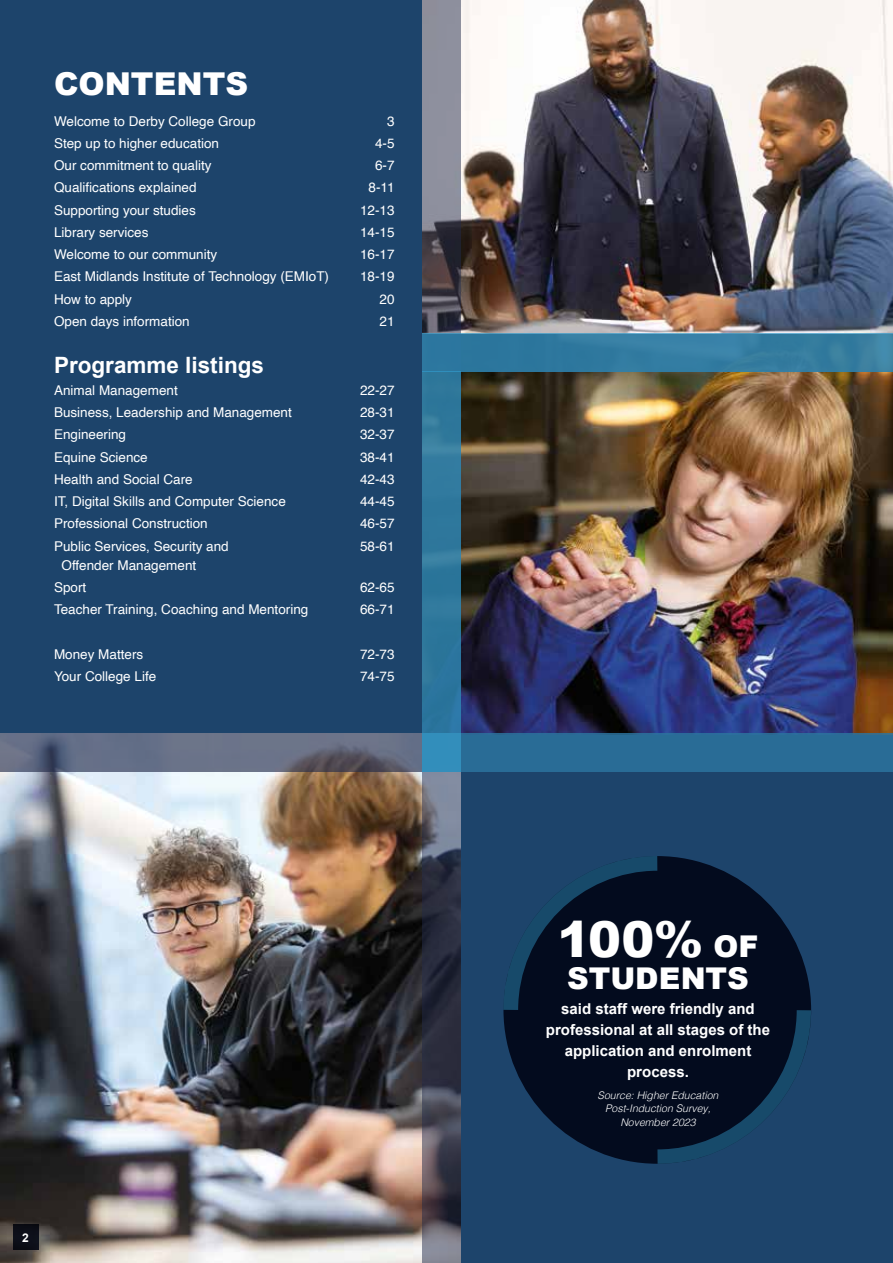
<style>
.page{position:relative;width:893px;height:1263px;background:#1d446b}
.page>*{position:absolute;margin:0;border:0;box-sizing:border-box;transform-origin:0 0}
.Stats{font:900 49.5px "Arial";color:#fff}
.Section_Header{font:900 31.5px "Arial";color:#fff}
.Stats-2{font:900 30px "Arial";color:#fff}
.t1{font:700 22.5px "Arial";color:#fff}
.Stats_detail{font:700 15px/21px "Arial";color:#fff;text-align:center}
.t2{font:13.5px "Helvetica";color:#fff}
.t3{font:700 12px "Arial";color:#fff}
.Stats_Source{font:italic 300 10.5px/13.5px "Helvetica";color:#fff;text-align:center}
.s1{font-size:30px}
</style>
<div class="page">
<svg style="left:503px;top:856px;width:309px;height:308px"></svg>
<img style="left:461px;top:0;width:432px;height:734px">
<img style="left:0;top:772px;width:422px;height:491px">
<svg style="left:0;top:734px;width:422px;height:38px;fill:#677088"></svg>
<svg style="left:422px;top:0;width:39px;height:1263px"></svg>
<div style="left:422px;top:372px;width:39px;height:400px;background:linear-gradient(to bottom,#337b9c,#2a749d)"></div>
<div style="left:422px;top:333px;width:470px;height:39px;background:#327a9f"></div>
<svg style="left:422px;top:734px;width:471px;height:38px;fill:#296c96"></svg>
<div style="left:13px;top:1225px;width:25px;height:25px;background:#0c0e19"></div>
<h1 class="Section_Header" style="left:54px;top:61px;width:196px">CONTENTS</h1>
<p class="t2" style="left:54px;top:110px;width:203px">Welcome to Derby College Group</p>
<p class="t2" style="left:387px;top:110px;width:9px">3</p>
<p class="t2" style="left:54px;top:133px;width:167px">Step up to higher education</p>
<p class="t2" style="left:375px;top:133px;width:21px">4-5</p>
<p class="t2" style="left:54px;top:155px;width:159px">Our commitment to quality</p>
<p class="t2" style="left:375px;top:155px;width:21px">6-7</p>
<p class="t2" style="left:54px;top:177px;width:144px">Qualifications explained</p>
<p class="t2" style="left:368px;top:177px;width:28px">8-11</p>
<p class="t2" style="left:54px;top:199px;width:143px">Supporting your studies</p>
<p class="t2" style="left:360px;top:199px;width:36px">12-13</p>
<p class="t2" style="left:54px;top:222px;width:96px">Library services</p>
<p class="t2" style="left:360px;top:222px;width:36px">14-15</p>
<p class="t2" style="left:54px;top:244px;width:165px">Welcome to our community</p>
<p class="t2" style="left:360px;top:244px;width:36px">16-17</p>
<p class="t2" style="left:54px;top:266px;width:277px">East Midlands Institute of Technology (EMIoT)</p>
<p class="t2" style="left:360px;top:266px;width:36px">18-19</p>
<p class="t2" style="left:54px;top:288px;width:80px">How to apply</p>
<p class="t2" style="left:379px;top:288px;width:17px">20</p>
<p class="t2" style="left:54px;top:311px;width:137px">Open days information</p>
<p class="t2" style="left:379px;top:311px;width:17px">21</p>
<p class="t1" style="left:54px;top:350px;width:212px">Programme listings</p>
<p class="t2" style="left:54px;top:380px;width:125px">Animal Management</p>
<p class="t2" style="left:360px;top:380px;width:36px">22-27</p>
<p class="t2" style="left:54px;top:402px;width:239px">Business, Leadership and Management</p>
<p class="t2" style="left:360px;top:402px;width:36px">28-31</p>
<p class="t2" style="left:54px;top:424px;width:74px">Engineering</p>
<p class="t2" style="left:360px;top:424px;width:36px">32-37</p>
<p class="t2" style="left:54px;top:446px;width:95px">Equine Science</p>
<p class="t2" style="left:360px;top:446px;width:36px">38-41</p>
<p class="t2" style="left:54px;top:469px;width:140px">Health and Social Care</p>
<p class="t2" style="left:360px;top:469px;width:36px">42-43</p>
<p class="t2" style="left:54px;top:491px;width:233px">IT, Digital Skills and Computer Science</p>
<p class="t2" style="left:360px;top:491px;width:36px">44-45</p>
<p class="t2" style="left:54px;top:513px;width:155px">Professional Construction</p>
<p class="t2" style="left:360px;top:513px;width:36px">46-57</p>
<p class="t2" style="left:54px;top:535px;width:176px">Public Services, Security and</p>
<p class="t2" style="left:360px;top:535px;width:36px">58-61</p>
<p class="t2" style="left:62px;top:555px;width:136px">Offender Management</p>
<p class="t2" style="left:54px;top:577px;width:34px">Sport</p>
<p class="t2" style="left:360px;top:577px;width:36px">62-65</p>
<p class="t2" style="left:54px;top:599px;width:256px">Teacher Training, Coaching and Mentoring</p>
<p class="t2" style="left:360px;top:599px;width:36px">66-71</p>
<p class="t2" style="left:54px;top:644px;width:91px">Money Matters</p>
<p class="t2" style="left:360px;top:644px;width:36px">72-73</p>
<p class="t2" style="left:54px;top:666px;width:104px">Your College Life</p>
<p class="t2" style="left:360px;top:666px;width:36px">74-75</p>
<p class="t3" style="left:22px;top:1229px;width:8px">2</p>
<p class="Stats" style="left:557px;top:903px;width:202px">100% <span class="s1">OF</span></p>
<p class="Stats-2" style="left:567px;top:956px;width:183px">STUDENTS</p>
<p class="Stats_detail" style="left:546px;top:998px;width:226px">said staff were friendly and professional at all stages of the application and enrolment process.</p>
<p class="Stats_Source" style="left:598px;top:1088px;width:122px">Source: Higher Education<br>Post-Induction Survey,<br>November 2023</p>
</div>
